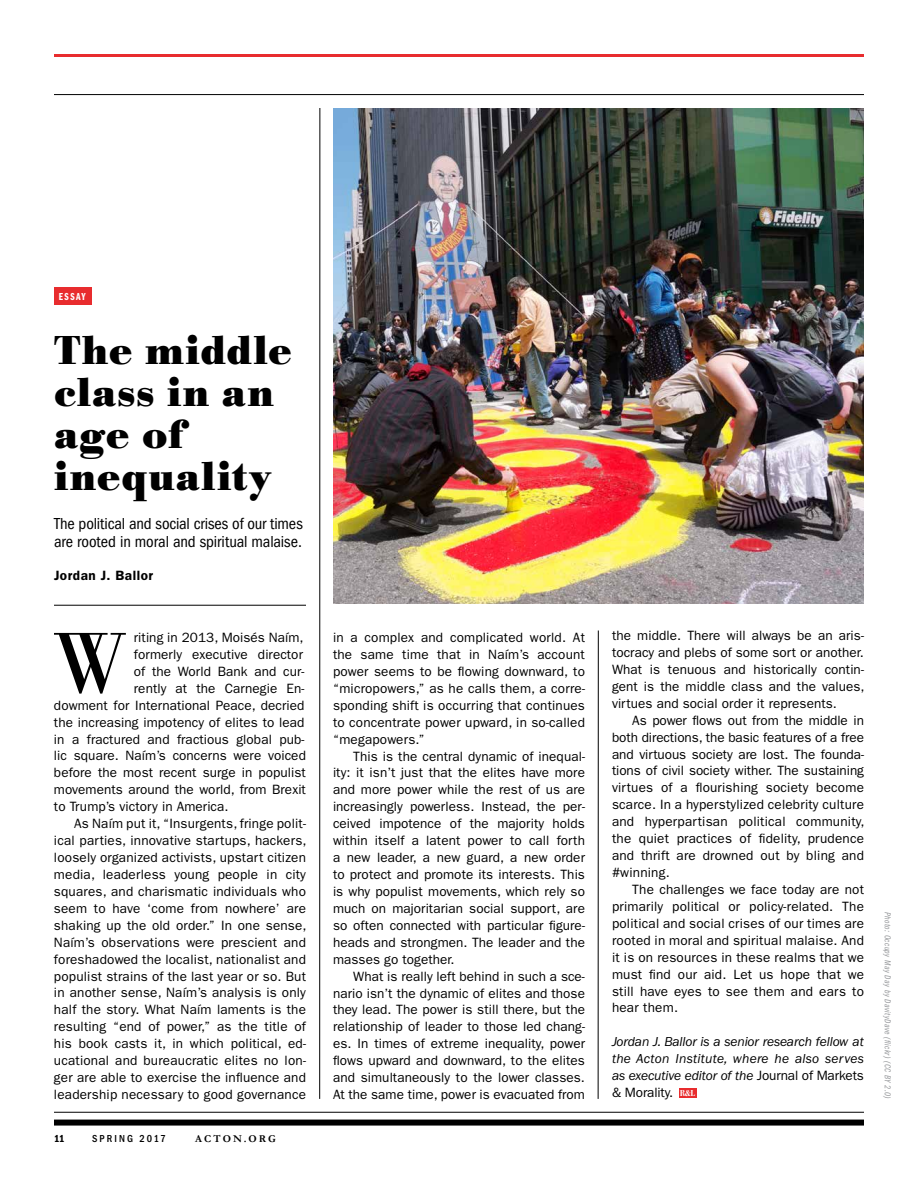
<style>
.page{position:relative;width:918px;height:1188px;background:#fff}
.page>*{position:absolute;margin:0;border:0;box-sizing:border-box;transform-origin:0 0}
.t1{font:89.55px "Bodoni URW";color:#000}
.t2{font:700 42px/42px "Bodoni URW";letter-spacing:.035em;color:#000}
.t3{font:condensed 16.5px/18px "ITC Franklin Gothic Std";letter-spacing:-.005em;color:#000}
.t4{font:13.5px/17px "ITC Franklin Gothic Std";letter-spacing:.015em;color:#000;text-align:justify}
.t5{font:italic 13.5px/17px "ITC Franklin Gothic Std";letter-spacing:.015em;color:#000;text-align:justify}
.t6{font:600 13.5px "ITC Franklin Gothic Std";letter-spacing:.04em;color:#000}
.t7{font:500 condensed 10.5px "ITC Franklin Gothic Std";letter-spacing:.2em;color:#000}
.t8{font:700 10.5px "Garamond";letter-spacing:.185em;color:#000}
.t9{font:10.5px "ITC Franklin Gothic Std Dm Cp";letter-spacing:.135em;color:#fff}
.t10{font:10.5px "ITC Franklin Gothic Std Dm Cd";color:#000}
.t11{font:9px "ITC Franklin Gothic Std Bk Cp It";letter-spacing:.04em;color:#939598}
.t12{font:500 9px "Bodoni URW Ext Nar";color:#fff}
.s1{font-style:normal}
.s2{font-size:10.8px}
</style>
<div class="page">
<hr style="left:54px;top:54px;width:810px;height:3px;background:#e82c2e">
<hr style="left:54px;top:94px;width:810px;height:1px;background:#000">
<div style="left:54px;top:1120px;width:810px;height:6px;background:#000"></div>
<hr style="left:54px;top:1112px;width:810px;height:1px;background:#000">
<hr style="left:598px;top:631px;width:1px;height:468px;background:#000">
<hr style="left:319px;top:108px;width:1px;height:991px;background:#000">
<img style="left:333px;top:108px;width:531px;height:495px">
<hr style="left:54px;top:605px;width:252px;height:1px;background:#000">
<div style="left:54px;top:287px;width:37px;height:18px;background:#e82c2e"></div>
<div style="left:679px;top:1088px;width:17px;height:10px;background:#e82c2e"></div>
<p class="t9" style="left:59px;top:291px;width:28px">ESSAY</p>
<h2 class="t2" style="left:54px;top:331px;width:239px">The middle class in an age of inequality</h2>
<p class="t3" style="left:54px;top:515px;width:250px">The political and social crises of our times are rooted in moral and spiritual malaise.</p>
<p class="t6" style="left:54px;top:567px;width:101px">Jordan J. Ballor</p>
<h1 class="t1" style="left:54px;top:611px;width:73px">W</h1>
<p class="t4" style="left:134px;top:629px;width:171px">riting in 2013, Moisés Naím,</p>
<p class="t4" style="left:134px;top:646px;width:171px">formerly executive director</p>
<p class="t4" style="left:134px;top:663px;width:172px">of the World Bank and cur-</p>
<p class="t4" style="left:134px;top:680px;width:172px">rently at the Carnegie En-</p>
<p class="t4" style="left:54px;top:697px;width:252px">dowment for International Peace, decried</p>
<p class="t4" style="left:54px;top:714px;width:252px">the increasing impotency of elites to lead</p>
<p class="t4" style="left:54px;top:731px;width:252px">in a fractured and fractious global pub-</p>
<p class="t4" style="left:54px;top:747px;width:253px">lic square. Naím’s concerns were voiced</p>
<p class="t4" style="left:54px;top:764px;width:253px">before the most recent surge in populist</p>
<p class="t4" style="left:54px;top:781px;width:253px">movements around the world, from Brexit</p>
<p class="t4" style="left:54px;top:798px;width:176px">to Trump’s victory in America.</p>
<p class="t4" style="left:74px;top:815px;width:233px">As Naím put it, “Insurgents, fringe polit-</p>
<p class="t4" style="left:54px;top:832px;width:254px">ical parties, innovative startups, hackers,</p>
<p class="t4" style="left:54px;top:849px;width:254px">loosely organized activists, upstart citizen</p>
<p class="t4" style="left:54px;top:866px;width:253px">media, leaderless young people in city</p>
<p class="t4" style="left:54px;top:883px;width:254px">squares, and charismatic individuals who</p>
<p class="t4" style="left:54px;top:900px;width:253px">seem to have ‘come from nowhere’ are</p>
<p class="t4" style="left:54px;top:917px;width:254px">shaking up the old order.” In one sense,</p>
<p class="t4" style="left:54px;top:934px;width:254px">Naím’s observations were prescient and</p>
<p class="t4" style="left:54px;top:951px;width:254px">foreshadowed the localist, nationalist and</p>
<p class="t4" style="left:54px;top:968px;width:254px">populist strains of the last year or so. But</p>
<p class="t4" style="left:54px;top:984px;width:254px">in another sense, Naím’s analysis is only</p>
<p class="t4" style="left:54px;top:1001px;width:254px">half the story. What Naím laments is the</p>
<p class="t4" style="left:54px;top:1018px;width:254px">resulting “end of power,” as the title of</p>
<p class="t4" style="left:54px;top:1035px;width:253px">his book casts it, in which political, ed-</p>
<p class="t4" style="left:54px;top:1052px;width:253px">ucational and bureaucratic elites no lon-</p>
<p class="t4" style="left:54px;top:1069px;width:254px">ger are able to exercise the influence and</p>
<p class="t4" style="left:54px;top:1086px;width:254px">leadership necessary to good governance</p>
<p class="t10" style="left:54px;top:1132px;width:12px">11</p>
<p class="t7" style="left:92px;top:1132px;width:75px">SPRING 2017</p>
<p class="t8" style="left:195px;top:1132px;width:82px">ACTON.ORG</p>
<p class="t4" style="left:333px;top:629px;width:254px">in a complex and complicated world. At the same time that in Naím’s account power seems to be flowing downward, to “micropowers,” as he calls them, a corre&shy;sponding shift is occurring that continues to concentrate power upward, in so-called “megapowers.”</p>
<p class="t4" style="left:333px;top:748px;width:254px;text-indent:20px">This is the central dynamic of inequal&shy;ity: it isn’t just that the elites have more and more power while the rest of us are increasingly powerless. Instead, the per&shy;ceived impotence of the majority holds within itself a latent power to call forth a new leader, a new guard, a new order to protect and promote its interests. This is why populist movements, which rely so much on majoritarian social support, are so often connected with particular figure&shy;heads and strongmen. The leader and the masses go together.</p>
<p class="t4" style="left:333px;top:968px;width:254px;text-indent:20px">What is really left behind in such a sce&shy;nario isn’t the dynamic of elites and those they lead. The power is still there, but the relationship of leader to those led chang&shy;es. In times of extreme inequality, power flows upward and downward, to the elites and simultaneously to the lower classes.<br>At the same time, power is evacuated from</p>
<p class="t4" style="left:612px;top:627px;width:254px">the middle. There will always be an aris&shy;tocracy and plebs of some sort or another.<br>What is tenuous and historically contin&shy;gent is the middle class and the values, virtues and social order it represents.</p>
<p class="t4" style="left:612px;top:712px;width:254px;text-indent:20px">As power flows out from the middle in both directions, the basic features of a free and virtuous society are lost. The founda&shy;tions of civil society wither. The sustaining virtues of a flourishing society become scarce. In a hyperstylized celebrity culture and hyperpartisan political community, the quiet practices of fidelity, prudence and thrift are drowned out by bling and #winning.</p>
<p class="t4" style="left:612px;top:881px;width:254px;text-indent:20px">The challenges we face today are not primarily political or policy-related. The political and social crises of our times are rooted in moral and spiritual malaise. And it is on resources in these realms that we must find our aid. Let us hope that we still have eyes to see them and ears to hear them.</p>
<p class="t5" style="left:612px;top:1034px;width:254px">Jordan J. Ballor is a senior research fellow at the Acton Institute, where he also serves as executive editor of the <span class="s1">Journal of Markets &amp; Morality.</span></p>
<p class="t12" style="left:680px;top:1088px;width:17px">R <span class="s2">&amp;</span> L</p>
<p class="t11" style="left:893px;top:912px;width:189px;rotate:90deg">Photo: Occupy May Day by DavityDave (flickr) (CC BY 2.0)</p>
</div>
